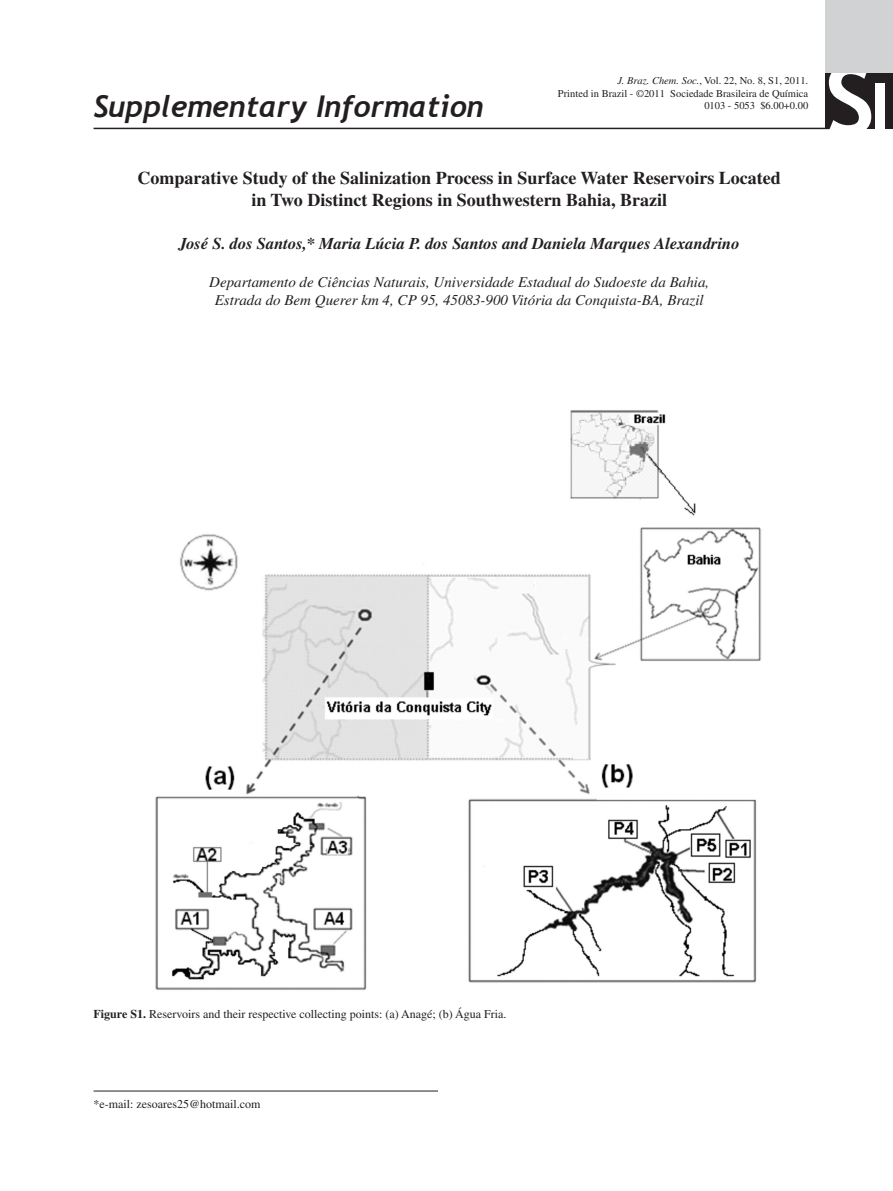
<style>
.page{position:relative;width:893px;height:1191px;background:#fff}
.page>*{position:absolute;margin:0;border:0;box-sizing:border-box;transform-origin:0 0}
.t1{font:700 98.4px "Trebuchet MS";color:#fff}
.t2{font:italic 700 30px "Trebuchet";color:#231f20}
.Título{font:700 18px/21.6px "Times";color:#231f20;text-align:center}
.Autores{font:italic 700 16.5px "Times";color:#231f20}
.Endereços{font:italic 15px/18px "Times";color:#231f20;text-align:center}
.Figura{font:12px "Times";color:#231f20}
.Rodapé{font:12px "Times";color:#231f20}
.t3{font:10.5px "Times";color:#231f20}
.s1{font-style:italic}
.s2{font-size:72.15px}
.s3{font-weight:700}
</style>
<div class="page">
<hr style="left:94px;top:128px;width:765px;height:1px;background:#231f20">
<div style="left:825px;top:72px;width:68px;height:57px;background:#231f20"></div>
<div style="left:825px;top:0;width:68px;height:72px;background:#d1d2d4"></div>
<hr style="left:94px;top:1090px;width:344px;height:1px;background:#231f20">
<img style="left:155px;top:410px;width:607px;height:580px">
<p class="t2" style="left:94px;top:88px;width:392px">Supplementary Information</p>
<p class="t3" style="left:617px;top:74px;width:192px"><span class="s1">J. Braz. Chem. Soc.</span>, Vol. 22, No. 8, S1, 2011.</p>
<p class="t3" style="left:558px;top:87px;width:252px">Printed in Brazil - ©2011 Sociedade Brasileira de Química</p>
<p class="t3" style="left:704px;top:100px;width:105px">0103 - 5053 $6.00+0.00</p>
<p class="Título" style="left:138px;top:167px;width:645px">Comparative Study of the Salinization Process in Surface Water Reservoirs Located in Two Distinct Regions in Southwestern Bahia, Brazil</p>
<p class="Autores" style="left:179px;top:234px;width:562px">José S. dos Santos,* Maria Lúcia P. dos Santos and Daniela Marques Alexandrino</p>
<p class="Endereços" style="left:209px;top:273px;width:502px">Departamento de Ciências Naturais, Universidade Estadual do Sudoeste da Bahia,<br>Estrada do Bem Querer km 4, CP 95, 45083-900 Vitória da Conquista-BA, Brazil</p>
<p class="t1" style="left:825px;top:39px;width:67px">S<span class="s2">I</span></p>
<p class="Figura" style="left:94px;top:1007px;width:415px"><span class="s3">Figure S1.</span> Reservoirs and their respective collecting points: (a) Anagé; (b) Água Fria.</p>
<p class="Rodapé" style="left:94px;top:1097px;width:169px">*e-mail: zesoares25@hotmail.com</p>
</div>
